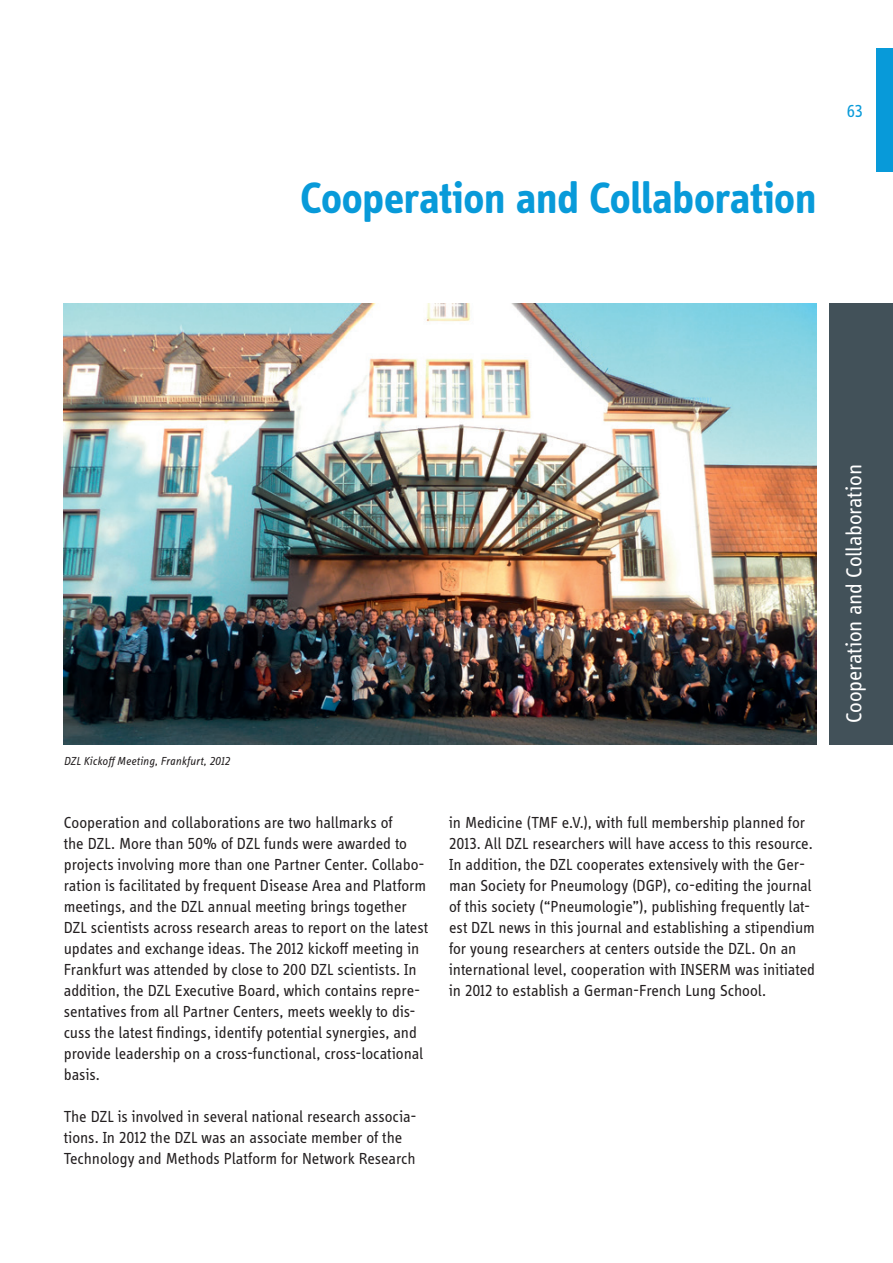
<style>
.page{position:relative;width:893px;height:1263px;background:#fff}
.page>*{position:absolute;margin:0;border:0;box-sizing:border-box;transform-origin:0 0}
.t1{font:700 45px "Info Display OT";letter-spacing:-.005em;color:#089ad9}
.t2{font:22.5px "Info Display OT";letter-spacing:-.01em;color:#fff}
.t3{font:18px "Info Display OT";color:#089ad9}
.t4{font:16.5px/21px "Info Display OT";letter-spacing:-.005em;color:#231f20}
.t5{font:italic 12px "Info Display OT";letter-spacing:.005em;color:#231f20}
</style>
<div class="page">
<div style="left:876px;top:48px;width:17px;height:123px;background:#089ad9"></div>
<div style="left:829px;top:303px;width:64px;height:441px;background:#425159"></div>
<img style="left:64px;top:303px;width:752px;height:441px">
<h1 class="t1" style="left:301px;top:170px;width:517px">Cooperation and Collaboration</h1>
<p class="t3" style="left:847px;top:100px;width:18px">63</p>
<p class="t5" style="left:64px;top:754px;width:167px">DZL Kickoff Meeting, Frankfurt, 2012</p>
<p class="t4" style="left:64px;top:812px;width:366px">Cooperation and collaborations are two hallmarks of<br>the DZL. More than 50% of DZL funds were awarded to projects involving more than one Partner Center. Collabo&shy;ration is facilitated by frequent Disease Area and Platform meetings, and the DZL annual meeting brings together DZL scientists across research areas to report on the latest updates and exchange ideas. The 2012 kickoff meeting in Frankfurt was attended by close to 200 DZL scientists. In addition, the DZL Executive Board, which contains repre&shy;sentatives from all Partner Centers, meets weekly to dis&shy;cuss the latest findings, identify potential synergies, and provide leadership on a cross-functional, cross-locational basis.</p>
<p class="t4" style="left:64px;top:1106px;width:354px">The DZL is involved in several national research associa&shy;tions. In 2012 the DZL was an associate member of the<br>Technology and Methods Platform for Network Research</p>
<p class="t4" style="left:449px;top:812px;width:368px">in Medicine (TMF e.V.), with full membership planned for 2013. All DZL researchers will have access to this resource.<br>In addition, the DZL cooperates extensively with the Ger&shy;man Society for Pneumology (DGP), co-editing the journal of this society (“Pneumologie”), publishing frequently lat&shy;est DZL news in this journal and establishing a stipendium for young researchers at centers outside the DZL. On an international level, cooperation with INSERM was initiated in 2012 to establish a German-French Lung School.</p>
<h2 class="t2" style="left:841px;top:723px;width:260px;rotate:-90deg">Cooperation and Collaboration</h2>
</div>
